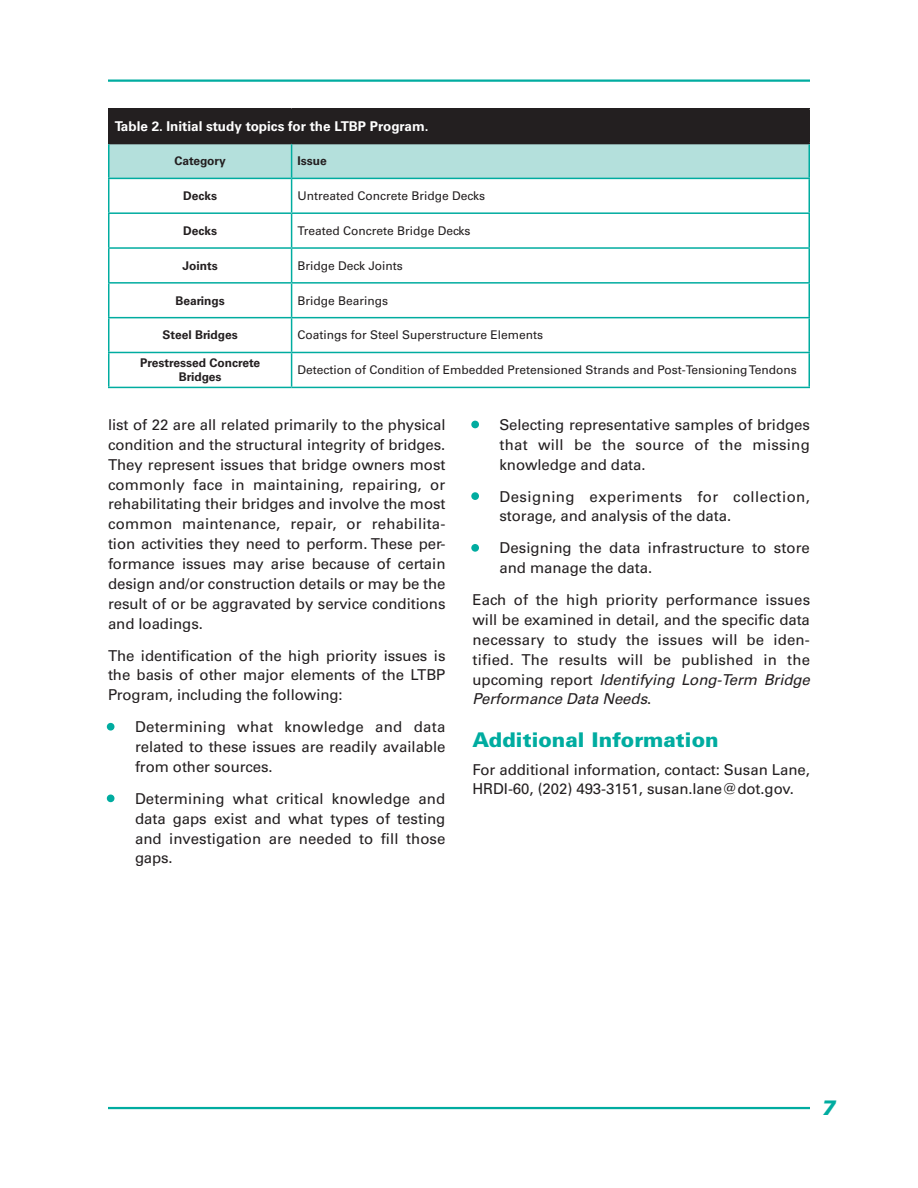
<style>
.page{position:relative;width:918px;height:1188px;background:#fff}
.page>*{position:absolute;margin:0;border:0;box-sizing:border-box;transform-origin:0 0}
.t1{font:italic 900 21px "Univers LT Std";color:#00aca0}
.t2{font:900 20.25px "Univers LT Std";color:#00aca0}
.t3{font:15px/19.8px "Univers LT Std";letter-spacing:-.005em;color:#231f20;text-align:justify}
.t4{font:15px/19.8px "Univers LT Std";letter-spacing:.03em;color:#231f20}
.t5{font:700 13.5px "Univers LT Std";color:#fff}
.t6{font:12px "Univers LT Std";color:#231f20}
.t7{font:700 12px/14.2px "Univers LT Std";color:#231f20;text-align:center}
.s1{color:#00aca0}
.s2{font-style:italic}
</style>
<div class="page">
<hr style="left:108px;top:1107px;width:702px;height:2px;background:#00aca0">
<hr style="left:108px;top:80px;width:702px;height:2px;background:#00aca0">
<div style="left:107px;top:723px;width:7px;height:8px;border:2px solid #00aca0;border-radius:50%"></div>
<div style="left:107px;top:795px;width:7px;height:7px;border:2px solid #00aca0;border-radius:50%"></div>
<div style="left:471px;top:421px;width:8px;height:7px;border:2px solid #00aca0;border-radius:50%"></div>
<div style="left:471px;top:492px;width:8px;height:8px;border:2px solid #00aca0;border-radius:50%"></div>
<div style="left:471px;top:544px;width:8px;height:8px;border:2px solid #00aca0;border-radius:50%"></div>
<div style="left:109px;top:109px;width:700px;height:35px;background:#231f20"></div>
<div style="left:110px;top:144px;width:698px;height:34px;background:#b4e0dc"></div>
<hr style="left:108px;top:108px;width:184px;height:2px;background:#231f20">
<hr style="left:108px;top:109px;width:2px;height:34px;background:#231f20">
<hr style="left:292px;top:108px;width:518px;height:2px;background:#231f20">
<hr style="left:808px;top:109px;width:2px;height:34px;background:#231f20">
<hr style="left:108px;top:143px;width:184px;height:1px;background:#231f20">
<hr style="left:292px;top:143px;width:518px;height:1px;background:#231f20">
<hr style="left:108px;top:144px;width:2px;height:34px;background:#00aca0">
<hr style="left:291px;top:144px;width:1px;height:34px;background:#00aca0">
<hr style="left:808px;top:144px;width:2px;height:34px;background:#00aca0">
<hr style="left:108px;top:178px;width:184px;height:1px;background:#00aca0">
<hr style="left:108px;top:179px;width:2px;height:33px;background:#00aca0">
<hr style="left:292px;top:178px;width:518px;height:1px;background:#00aca0">
<hr style="left:291px;top:179px;width:1px;height:33px;background:#00aca0">
<hr style="left:808px;top:179px;width:2px;height:33px;background:#00aca0">
<hr style="left:108px;top:212px;width:184px;height:2px;background:#00aca0">
<hr style="left:108px;top:214px;width:2px;height:33px;background:#00aca0">
<hr style="left:292px;top:212px;width:518px;height:2px;background:#00aca0">
<hr style="left:291px;top:214px;width:1px;height:33px;background:#00aca0">
<hr style="left:808px;top:214px;width:2px;height:33px;background:#00aca0">
<hr style="left:108px;top:247px;width:184px;height:2px;background:#00aca0">
<hr style="left:108px;top:249px;width:2px;height:33px;background:#00aca0">
<hr style="left:292px;top:247px;width:518px;height:2px;background:#00aca0">
<hr style="left:291px;top:249px;width:1px;height:33px;background:#00aca0">
<hr style="left:808px;top:249px;width:2px;height:33px;background:#00aca0">
<hr style="left:108px;top:282px;width:184px;height:2px;background:#00aca0">
<hr style="left:108px;top:284px;width:2px;height:33px;background:#00aca0">
<hr style="left:292px;top:282px;width:518px;height:2px;background:#00aca0">
<hr style="left:291px;top:284px;width:1px;height:33px;background:#00aca0">
<hr style="left:808px;top:284px;width:2px;height:33px;background:#00aca0">
<hr style="left:108px;top:317px;width:184px;height:1px;background:#00aca0">
<hr style="left:108px;top:318px;width:2px;height:34px;background:#00aca0">
<hr style="left:292px;top:317px;width:518px;height:1px;background:#00aca0">
<hr style="left:291px;top:318px;width:1px;height:34px;background:#00aca0">
<hr style="left:808px;top:318px;width:2px;height:34px;background:#00aca0">
<hr style="left:108px;top:352px;width:184px;height:1px;background:#00aca0">
<hr style="left:108px;top:353px;width:2px;height:34px;background:#00aca0">
<hr style="left:292px;top:352px;width:518px;height:1px;background:#00aca0">
<hr style="left:291px;top:353px;width:1px;height:34px;background:#00aca0">
<hr style="left:808px;top:353px;width:2px;height:34px;background:#00aca0">
<hr style="left:108px;top:387px;width:184px;height:1px;background:#00aca0">
<hr style="left:292px;top:387px;width:518px;height:1px;background:#00aca0">
<p class="t5" style="left:115px;top:118px;width:315px">Table 2. Initial study topics for the LTBP Program.</p>
<p class="t7" style="left:174px;top:154px;width:53px">Category</p>
<p class="t7" style="left:298px;top:154px;width:31px">Issue</p>
<p class="t7" style="left:183px;top:189px;width:35px">Decks</p>
<p class="t6" style="left:298px;top:189px;width:189px">Untreated Concrete Bridge Decks</p>
<p class="t7" style="left:183px;top:224px;width:35px">Decks</p>
<p class="t6" style="left:298px;top:224px;width:174px">Treated Concrete Bridge Decks</p>
<p class="t7" style="left:183px;top:259px;width:37px">Joints</p>
<p class="t6" style="left:298px;top:258px;width:107px">Bridge Deck Joints</p>
<p class="t7" style="left:175px;top:293px;width:51px">Bearings</p>
<p class="t6" style="left:298px;top:293px;width:92px">Bridge Bearings</p>
<p class="t7" style="left:163px;top:328px;width:77px">Steel Bridges</p>
<p class="t6" style="left:298px;top:328px;width:247px">Coatings for Steel Superstructure Elements</p>
<p class="t7" style="left:140px;top:356px;width:122px">Prestressed Concrete<br>Bridges</p>
<p class="t6" style="left:298px;top:363px;width:501px">Detection of Condition of Embedded Pretensioned Strands and Post-Tensioning Tendons</p>
<p class="t3" style="left:108px;top:415px;width:339px">list of 22 are all related primarily to the physical condition and the structural integrity of bridges.<br>They represent issues that bridge owners most commonly face in maintaining, repairing, or rehabilitating their bridges and involve the most common maintenance, repair, or rehabilita&shy;tion activities they need to perform. These per&shy;formance issues may arise because of certain design and/or construction details or may be the result of or be aggravated by service conditions and loadings.</p>
<p class="t3" style="left:108px;top:645px;width:339px">The identification of the high priority issues is the basis of other major elements of the LTBP Program, including the following:</p>
<p class="t3" style="left:135px;top:717px;width:312px;text-indent:-27px"><span class="s1">•</span> Determining what knowledge and data related to these issues are readily available from other sources.</p>
<p class="t3" style="left:135px;top:789px;width:312px;text-indent:-27px"><span class="s1">•</span> Determining what critical knowledge and data gaps exist and what types of testing and investigation are needed to fill those gaps.</p>
<p class="t3" style="left:500px;top:415px;width:312px;text-indent:-27px"><span class="s1">•</span> Selecting representative samples of bridges that will be the source of the missing knowledge and data.</p>
<p class="t4" style="left:500px;top:486px;width:312px;text-indent:-27px"><span class="s1">•</span> Designing experiments for collection, storage, and analysis of the data.</p>
<p class="t3" style="left:500px;top:538px;width:312px;text-indent:-27px"><span class="s1">•</span> Designing the data infrastructure to store and manage the data.</p>
<p class="t3" style="left:472px;top:590px;width:339px">Each of the high priority performance issues will be examined in detail, and the specific data necessary to study the issues will be iden&shy;tified. The results will be published in the upcoming report <span class="s2">Identifying Long-Term Bridge Performance Data Needs</span>.</p>
<h2 class="t2" style="left:472px;top:727px;width:248px">Additional Information</h2>
<p class="t3" style="left:472px;top:759px;width:339px">For additional information, contact: Susan Lane,<br>HRDI-60, (202) 493-3151, susan.lane@dot.gov.</p>
<h1 class="t1" style="left:821px;top:1094px;width:16px">7</h1>
</div>
